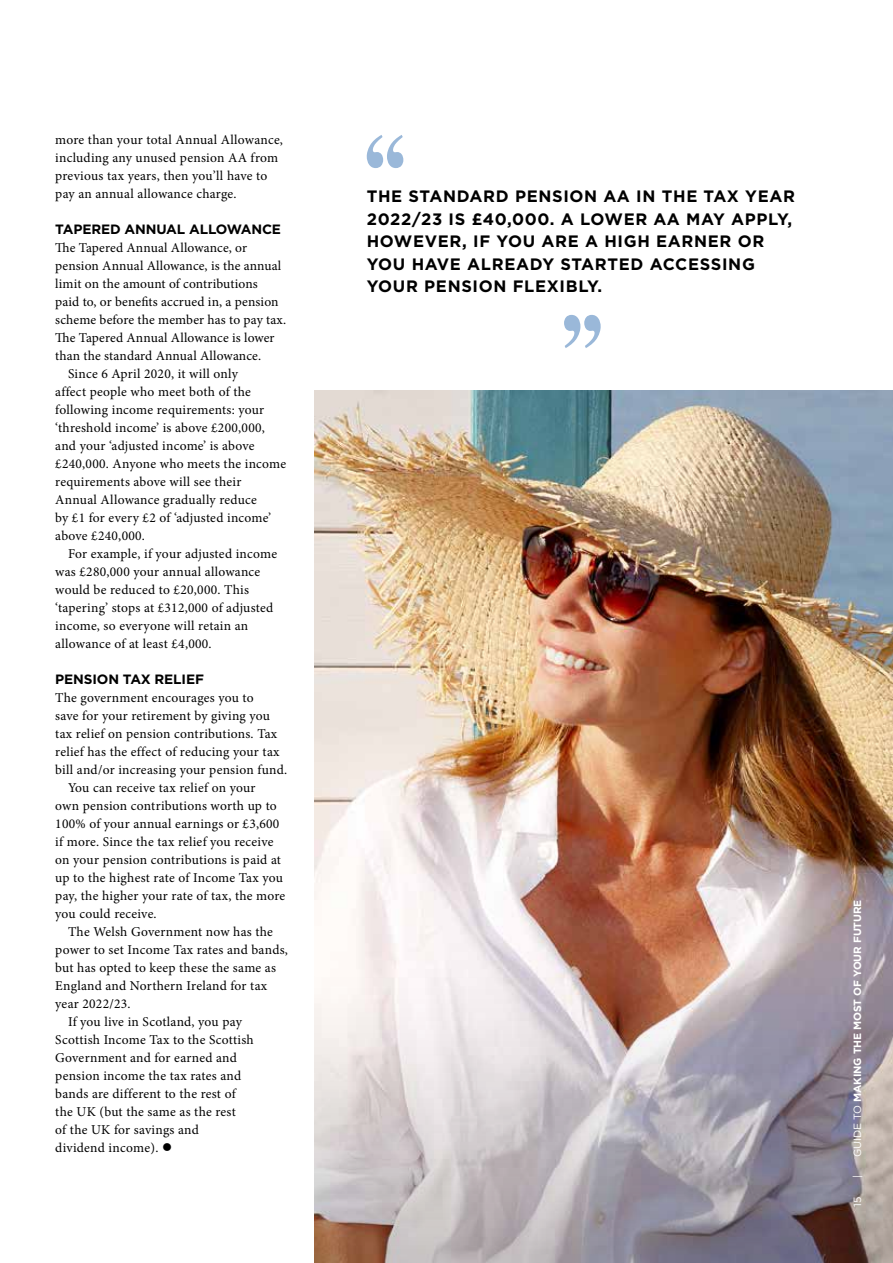
<style>
.page{position:relative;width:893px;height:1263px;background:#fff}
.page>*{position:absolute;margin:0;border:0;box-sizing:border-box;transform-origin:0 0}
.t1{font:700 16.5px/22.5px "Gotham HTF";letter-spacing:.04em;color:#000}
.t2{font:13.5px/18px "Minion Pro";letter-spacing:.015em;color:#000}
.t3{font:700 13.5px "Gotham HTF";letter-spacing:-.01em;color:#000}
.t4{font:700 10.5px "Gotham HTF";letter-spacing:-.01em;color:#fff}
.t5{font:10.5px "Gotham HTF";color:#fff}
.s1{font-weight:400}
</style>
<div class="page">
<img style="left:315px;top:391px;width:578px;height:338px">
<img style="left:315px;top:729px;width:578px;height:534px">
<svg style="left:367px;top:135px;width:36px;height:33px"></svg>
<svg style="left:564px;top:315px;width:37px;height:33px"></svg>
<p class="t2" style="left:55px;top:131px;width:229px">more than your total Annual Allowance, including any unused pension AA from previous tax years, then you’ll have to pay an annual allowance charge.</p>
<p class="t3" style="left:55px;top:221px;width:227px">TAPERED ANNUAL ALLOWANCE</p>
<p class="t2" style="left:55px;top:239px;width:193px">The Tapered Annual Allowance, or</p>
<p class="t2" style="left:55px;top:257px;width:228px">pension Annual Allowance, is the annual</p>
<p class="t2" style="left:55px;top:275px;width:204px">limit on the amount of contributions</p>
<p class="t2" style="left:55px;top:293px;width:225px">paid to, or benefits accrued in, a pension</p>
<p class="t2" style="left:55px;top:311px;width:232px">scheme before the member has to pay tax.</p>
<p class="t2" style="left:55px;top:329px;width:221px">The Tapered Annual Allowance is lower</p>
<p class="t2" style="left:55px;top:347px;width:207px">than the standard Annual Allowance.</p>
<p class="t2" style="left:68px;top:365px;width:171px">Since 6 April 2020, it will only</p>
<p class="t2" style="left:55px;top:383px;width:197px">affect people who meet both of the</p>
<p class="t2" style="left:55px;top:401px;width:211px">following income requirements: your</p>
<p class="t2" style="left:55px;top:419px;width:211px">‘threshold income’ is above £200,000,</p>
<p class="t2" style="left:55px;top:437px;width:201px">and your ‘adjusted income’ is above</p>
<p class="t2" style="left:55px;top:455px;width:233px">£240,000. Anyone who meets the income</p>
<p class="t2" style="left:55px;top:473px;width:188px">requirements above will see their</p>
<p class="t2" style="left:55px;top:491px;width:203px">Annual Allowance gradually reduce</p>
<p class="t2" style="left:55px;top:509px;width:217px">by £1 for every £2 of ‘adjusted income’</p>
<p class="t2" style="left:55px;top:527px;width:91px">above £240,000.</p>
<p class="t2" style="left:68px;top:545px;width:211px">For example, if your adjusted income</p>
<p class="t2" style="left:55px;top:563px;width:207px">was £280,000 your annual allowance</p>
<p class="t2" style="left:55px;top:581px;width:195px">would be reduced to £20,000. This</p>
<p class="t2" style="left:55px;top:599px;width:220px">‘tapering’ stops at £312,000 of adjusted</p>
<p class="t2" style="left:55px;top:617px;width:194px">income, so everyone will retain an</p>
<p class="t2" style="left:55px;top:635px;width:158px">allowance of at least £4,000.</p>
<p class="t3" style="left:55px;top:671px;width:150px">PENSION TAX RELIEF</p>
<p class="t2" style="left:55px;top:689px;width:200px">The government encourages you to</p>
<p class="t2" style="left:55px;top:707px;width:216px">save for your retirement by giving you</p>
<p class="t2" style="left:55px;top:725px;width:223px">tax relief on pension contributions. Tax</p>
<p class="t2" style="left:55px;top:743px;width:226px">relief has the effect of reducing your tax</p>
<p class="t2" style="left:55px;top:761px;width:233px">bill and/or increasing your pension fund.</p>
<p class="t2" style="left:68px;top:779px;width:189px">You can receive tax relief on your</p>
<p class="t2" style="left:55px;top:797px;width:223px">own pension contributions worth up to</p>
<p class="t2" style="left:55px;top:815px;width:226px">100% of your annual earnings or £3,600</p>
<p class="t2" style="left:55px;top:833px;width:220px">if more. Since the tax relief you receive</p>
<p class="t2" style="left:55px;top:851px;width:227px">on your pension contributions is paid at</p>
<p class="t2" style="left:55px;top:869px;width:229px">up to the highest rate of Income Tax you</p>
<p class="t2" style="left:55px;top:887px;width:232px">pay, the higher your rate of tax, the more</p>
<p class="t2" style="left:55px;top:905px;width:103px">you could receive.</p>
<p class="t2" style="left:68px;top:923px;width:206px">The Welsh Government now has the</p>
<p class="t2" style="left:55px;top:941px;width:234px">power to set Income Tax rates and bands,</p>
<p class="t2" style="left:55px;top:959px;width:222px">but has opted to keep these the same as</p>
<p class="t2" style="left:55px;top:977px;width:213px">England and Northern Ireland for tax</p>
<p class="t2" style="left:55px;top:995px;width:77px">year 2022/23.</p>
<p class="t2" style="left:68px;top:1013px;width:175px">If you live in Scotland, you pay</p>
<p class="t2" style="left:55px;top:1031px;width:200px">Scottish Income Tax to the Scottish</p>
<p class="t2" style="left:55px;top:1049px;width:183px">Government and for earned and</p>
<p class="t2" style="left:55px;top:1067px;width:187px">pension income the tax rates and</p>
<p class="t2" style="left:55px;top:1085px;width:182px">bands are different to the rest of</p>
<p class="t2" style="left:55px;top:1103px;width:182px">the UK (but the same as the rest</p>
<p class="t2" style="left:55px;top:1121px;width:145px">of the UK for savings and</p>
<p class="t2" style="left:55px;top:1139px;width:118px">dividend income). ●</p>
<p class="t1" style="left:367px;top:185px;width:430px">THE STANDARD PENSION AA IN THE TAX YEAR 2022/23 IS £40,000. A LOWER AA MAY APPLY, HOWEVER, IF YOU ARE A HIGH EARNER OR YOU HAVE ALREADY STARTED ACCESSING YOUR PENSION FLEXIBLY.</p>
<p class="t4" style="left:851px;top:1157px;width:259px;rotate:-90deg"><span class="s1">GUIDE TO</span> MAKING THE MOST OF YOUR FUTURE</p>
<p class="t5" style="left:851px;top:1178px;width:5px;rotate:-90deg">|</p>
<p class="t5" style="left:851px;top:1207px;width:12px;rotate:-90deg">15</p>
</div>
